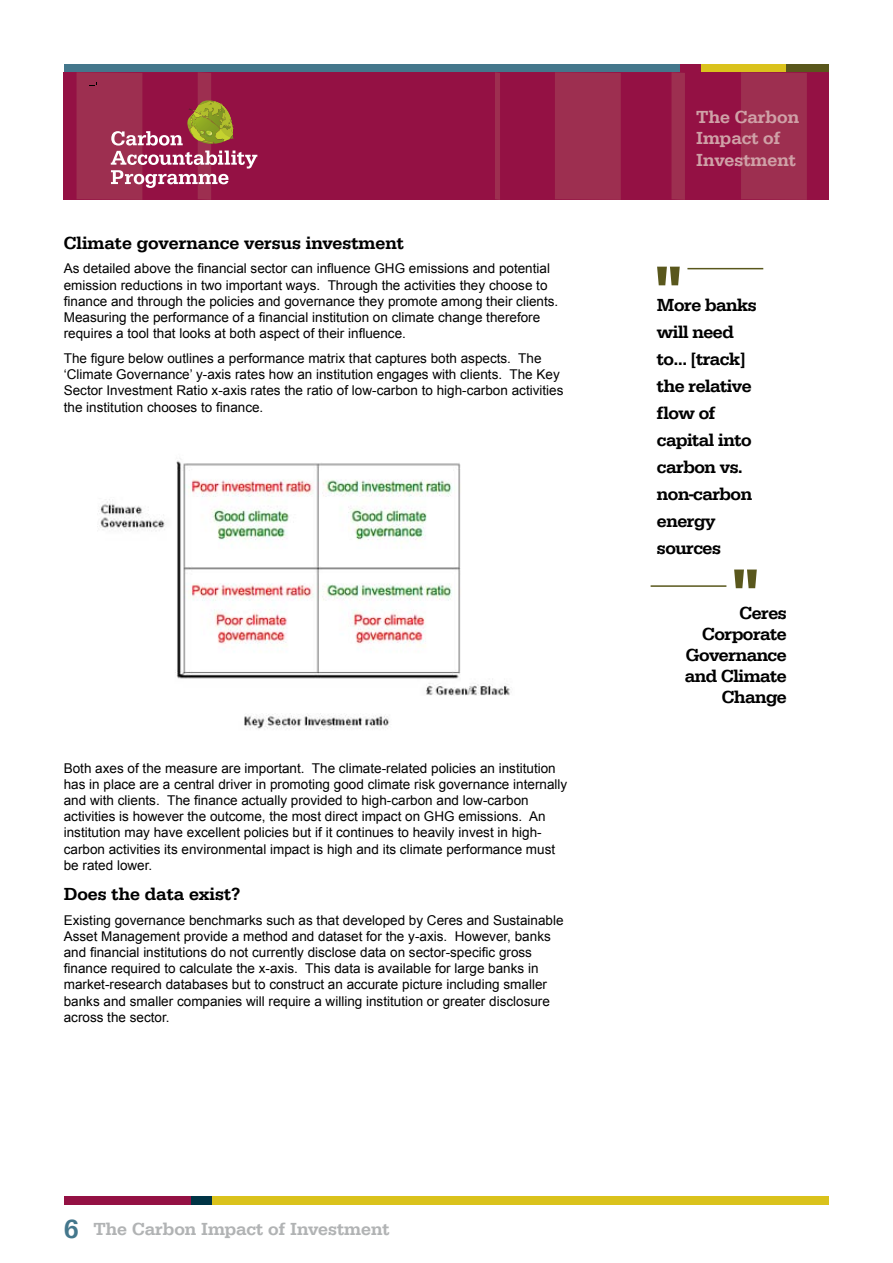
<style>
.page{position:relative;width:893px;height:1263px;background:#fff}
.page>*{position:absolute;margin:0;border:0;box-sizing:border-box;transform-origin:0 0}
.t1{font:500 72px "URW Egyptienne T";color:#59571c}
.t2{font:500 27px "URW Egyptienne T";color:#44778c}
.t3{font:500 18px/27px "URW Egyptienne T";letter-spacing:-.025em;color:#000}
.t4{font:500 18px "URW Egyptienne T";color:#000}
.t5{font:500 18px "URW Egyptienne T";color:#b1b3b4}
.t6{font:500 18px/21.6px "URW Egyptienne T";color:#cfa1a7}
.t7{font:13.5px/16.2px "Arial";color:#000}
</style>
<div class="page">
<div style="left:64px;top:64px;width:616px;height:8px;background:#44778c"></div>
<div style="left:680px;top:64px;width:22px;height:8px;background:#941144"></div>
<div style="left:702px;top:64px;width:85px;height:8px;background:#dac21c"></div>
<div style="left:787px;top:64px;width:42px;height:8px;background:#59571c"></div>
<div style="left:64px;top:1196px;width:127px;height:8px;background:#941144"></div>
<div style="left:191px;top:1196px;width:22px;height:8px;background:#003445"></div>
<div style="left:213px;top:1196px;width:616px;height:8px;background:#dac21c"></div>
<div style="left:64px;top:72px;width:765px;height:128px;background:#941144"></div>
<svg style="left:495px;top:72px;width:5px;height:128px"></svg>
<div style="left:555px;top:72px;width:66px;height:128px;background:#9d2f50"></div>
<svg style="left:671px;top:72px;width:14px;height:128px"></svg>
<div style="left:741px;top:72px;width:66px;height:128px;background:#9d2f50"></div>
<svg style="left:77px;top:72px;width:180px;height:128px"></svg>
<hr style="left:687px;top:268px;width:76px;height:1px;background:#59571c">
<hr style="left:651px;top:585px;width:75px;height:2px;background:#59571c">
<img style="left:97px;top:460px;width:413px;height:269px">
<h3 class="t4" style="left:64px;top:232px;width:342px">Climate governance versus investment</h3>
<p class="t7" style="left:64px;top:261px;width:496px">As detailed above the financial sector can influence GHG emissions and potential emission reductions in two important ways. Through the activities they choose to finance and through the policies and governance they promote among their clients.<br>Measuring the performance of a financial institution on climate change therefore requires a tool that looks at both aspect of their influence.</p>
<p class="t7" style="left:64px;top:350px;width:501px">The figure below outlines a performance matrix that captures both aspects. The ‘Climate Governance’ y-axis rates how an institution engages with clients. The Key Sector Investment Ratio x-axis rates the ratio of low-carbon to high-carbon activities the institution chooses to finance.</p>
<p class="t7" style="left:64px;top:760px;width:505px">Both axes of the measure are important. The climate-related policies an institution has in place are a central driver in promoting good climate risk governance internally and with clients. The finance actually provided to high-carbon and low-carbon activities is however the outcome, the most direct impact on GHG emissions. An institution may have excellent policies but if it continues to heavily invest in high&shy;carbon activities its environmental impact is high and its climate performance must be rated lower.</p>
<h3 class="t4" style="left:64px;top:883px;width:178px">Does the data exist?</h3>
<p class="t7" style="left:64px;top:912px;width:501px">Existing governance benchmarks such as that developed by Ceres and Sustainable Asset Management provide a method and dataset for the y-axis. However, banks and financial institutions do not currently disclose data on sector-specific gross finance required to calculate the x-axis. This data is available for large banks in market-research databases but to construct an accurate picture including smaller banks and smaller companies will require a willing institution or greater disclosure across the sector.</p>
<h2 class="t2" style="left:64px;top:1213px;width:16px">6</h2>
<h3 class="t5" style="left:94px;top:1219px;width:298px">The Carbon Impact of Investment</h3>
<h3 class="t6" style="left:696px;top:106px;width:104px">The Carbon<br>Impact of<br>Investment</h3>
<h1 class="t1" style="left:654px;top:248px;width:31px">"</h1>
<h3 class="t3" style="left:657px;top:291px;width:101px">More banks will need to… [track] the relative flow of capital into carbon vs. non-carbon energy sources</h3>
<h1 class="t1" style="left:731px;top:551px;width:31px">"</h1>
<h3 class="t3" style="left:685px;top:603px;width:103px;line-height:21px;text-align:right">Ceres<br>Corporate<br>Governance and Climate<br>Change</h3>
</div>
